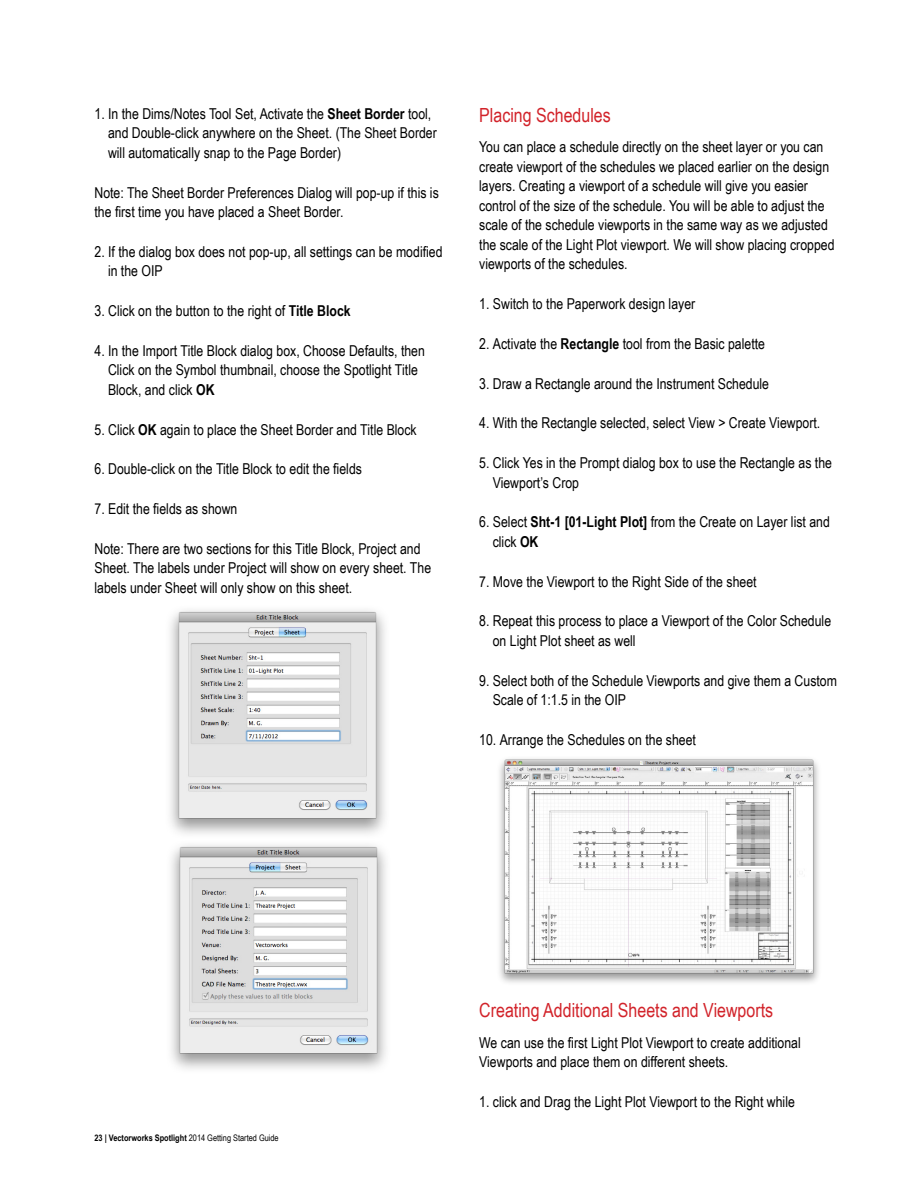
<style>
.page{position:relative;width:918px;height:1188px;background:#fff}
.page>*{position:absolute;margin:0;border:0;box-sizing:border-box;transform-origin:0 0}
.t1{font:19.5px "Arial Narrow";color:#d2232a}
.t2{font:15px/19.5px "Arial Narrow";color:#000}
.t3{font:700 9px "Arial Narrow";color:#000}
.s1{font-weight:700}
.s2{font-weight:400}
</style>
<div class="page">
<img style="left:170px;top:610px;width:215px;height:224px">
<img style="left:171px;top:845px;width:215px;height:224px">
<img style="left:499px;top:758px;width:320px;height:225px">
<p class="t2" style="left:108px;top:103px;width:330px;text-indent:-14px">1. In the Dims/Notes Tool Set, Activate the <span class="s1">Sheet Border</span> tool, and Double-click anywhere on the Sheet. (The Sheet Border will automatically snap to the Page Border)</p>
<p class="t2" style="left:94px;top:182px;width:346px">Note: The Sheet Border Preferences Dialog will pop-up if this is the first time you have placed a Sheet Border.</p>
<p class="t2" style="left:108px;top:241px;width:336px;text-indent:-14px">2. If the dialog box does not pop-up, all settings can be modified in the OIP</p>
<p class="t2" style="left:94px;top:301px;width:258px">3. Click on the button to the right of <span class="s1">Title Block</span></p>
<p class="t2" style="left:108px;top:340px;width:318px;text-indent:-14px">4. In the Import Title Block dialog box, Choose Defaults, then<br>Click on the Symbol thumbnail, choose the Spotlight Title<br>Block, and click <span class="s1">OK</span></p>
<p class="t2" style="left:94px;top:419px;width:324px">5. Click <span class="s1">OK</span> again to place the Sheet Border and Title Block</p>
<p class="t2" style="left:94px;top:459px;width:269px">6. Double-click on the Title Block to edit the fields</p>
<p class="t2" style="left:94px;top:499px;width:144px">7. Edit the fields as shown</p>
<p class="t2" style="left:94px;top:538px;width:338px">Note: There are two sections for this Title Block, Project and<br>Sheet. The labels under Project will show on every sheet. The labels under Sheet will only show on this sheet.</p>
<h1 class="t1" style="left:479px;top:101px;width:133px">Placing Schedules</h1>
<p class="t2" style="left:479px;top:137px;width:357px">You can place a schedule directly on the sheet layer or you can create viewport of the schedules we placed earlier on the design layers. Creating a viewport of a schedule will give you easier control of the size of the schedule. You will be able to adjust the scale of the schedule viewports in the same way as we adjusted the scale of the Light Plot viewport. We will show placing cropped viewports of the schedules.</p>
<p class="t2" style="left:479px;top:294px;width:218px">1. Switch to the Paperwork design layer</p>
<p class="t2" style="left:479px;top:333px;width:287px">2. Activate the <span class="s1">Rectangle</span> tool from the Basic palette</p>
<p class="t2" style="left:479px;top:373px;width:291px">3. Draw a Rectangle around the Instrument Schedule</p>
<p class="t2" style="left:479px;top:413px;width:343px">4. With the Rectangle selected, select View &gt; Create Viewport.</p>
<p class="t2" style="left:493px;top:453px;width:341px;text-indent:-14px">5. Click Yes in the Prompt dialog box to use the Rectangle as the<br>Viewport’s Crop</p>
<p class="t2" style="left:493px;top:512px;width:339px;text-indent:-14px">6. Select <span class="s1">Sht-1 [01-Light Plot]</span> from the Create on Layer list and click <span class="s1">OK</span></p>
<p class="t2" style="left:479px;top:571px;width:279px">7. Move the Viewport to the Right Side of the sheet</p>
<p class="t2" style="left:493px;top:611px;width:340px;text-indent:-14px">8. Repeat this process to place a Viewport of the Color Schedule on Light Plot sheet as well</p>
<p class="t2" style="left:493px;top:670px;width:346px;text-indent:-14px">9. Select both of the Schedule Viewports and give them a Custom<br>Scale of 1:1.5 in the OIP</p>
<p class="t2" style="left:479px;top:729px;width:218px">10. Arrange the Schedules on the sheet</p>
<p class="t3" style="left:94px;top:1131px;width:186px">23 | Vectorworks Spotlight <span class="s2">2014 Getting Started Guide</span></p>
<h1 class="t1" style="left:479px;top:996px;width:295px">Creating Additional Sheets and Viewports</h1>
<p class="t2" style="left:479px;top:1032px;width:323px">We can use the first Light Plot Viewport to create additional<br>Viewports and place them on different sheets.</p>
<p class="t2" style="left:479px;top:1091px;width:317px">1. click and Drag the Light Plot Viewport to the Right while</p>
</div>
